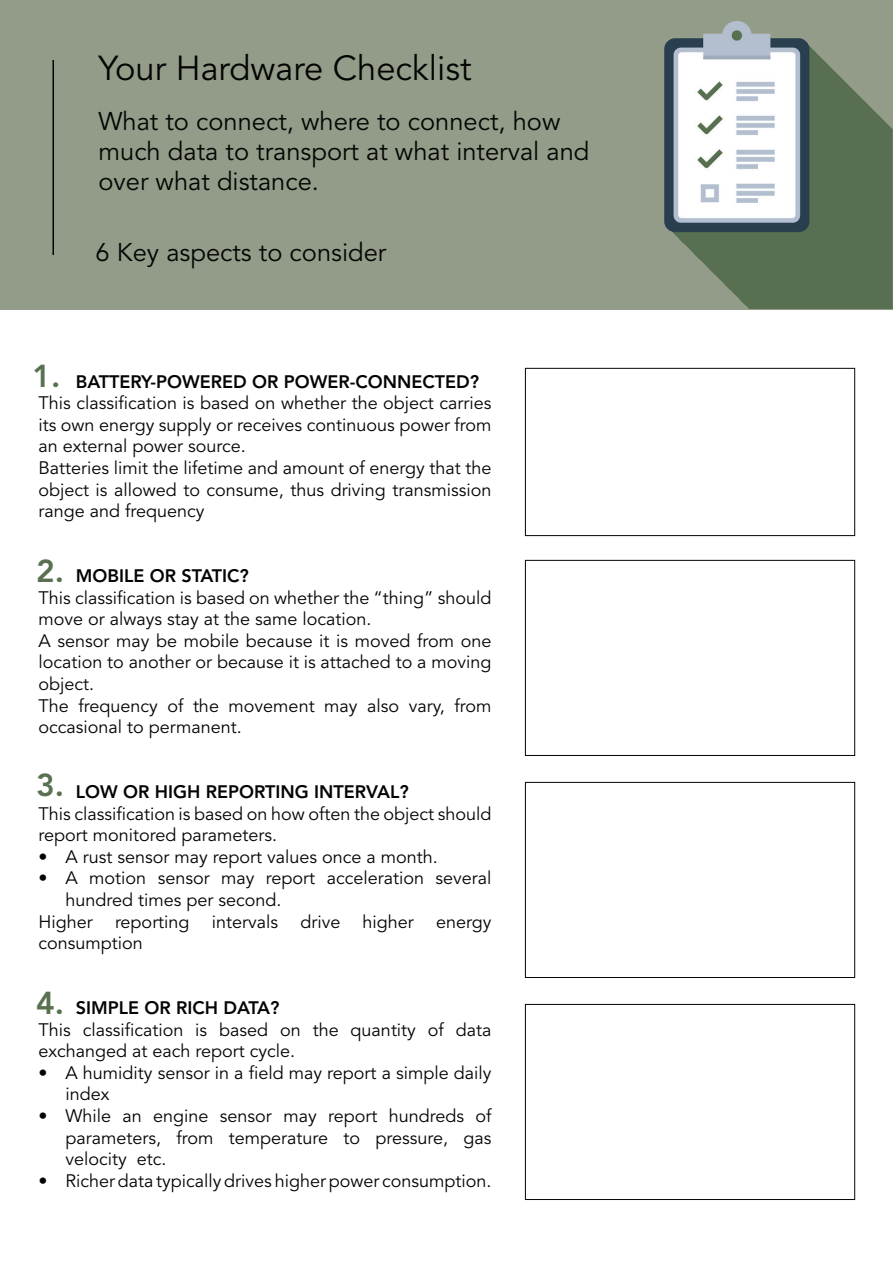
<style>
.page{position:relative;width:893px;height:1263px;background:#fff}
.page>*{position:absolute;margin:0;border:0;box-sizing:border-box;transform-origin:0 0}
.t1{font:34.5px "Avenir LT Std";color:#040503}
.t2{font:800 31.5px "Avenir LT Std";color:#597051}
.t3{font:25.5px/30px "Avenir LT Std";color:#040503}
.t4{font:18px/21.6px "Avenir LT Std";color:#040503}
.t5{font:800 18px "Avenir LT Std";color:#040503}
</style>
<div class="page">
<div style="left:0;top:0;width:893px;height:309px;background:#929c88"></div>
<div style="left:525px;top:1004px;width:330px;height:196px;border:1px solid #040503"></div>
<div style="left:525px;top:782px;width:330px;height:196px;border:1px solid #040503"></div>
<div style="left:525px;top:560px;width:330px;height:196px;border:1px solid #040503"></div>
<div style="left:525px;top:368px;width:330px;height:168px;border:1px solid #040503"></div>
<hr style="left:52px;top:60px;width:2px;height:195px;background:#040503">
<img style="left:664px;top:22px;width:229px;height:287px">
<h1 class="t1" style="left:98px;top:48px;width:375px">Your Hardware Checklist</h1>
<h3 class="t3" style="left:98px;top:107px;width:492px">What to connect, where to connect, how much data to transport at what interval and over what distance.</h3>
<h3 class="t3" style="left:95px;top:238px;width:292px">6 Key aspects to consider</h3>
<h2 class="t2" style="left:32px;top:358px;width:29px">1.</h2>
<p class="t5" style="left:76px;top:371px;width:405px">BATTERY-POWERED OR POWER-CONNECTED?</p>
<p class="t4" style="left:38px;top:393px;width:455px">This classification is based on whether the object carries its own energy supply or receives continuous power from an external power source.<br>Batteries limit the lifetime and amount of energy that the object is allowed to consume, thus driving transmission range and frequency</p>
<h2 class="t2" style="left:36px;top:553px;width:29px">2.</h2>
<p class="t5" style="left:76px;top:565px;width:175px">MOBILE OR STATIC?</p>
<p class="t4" style="left:38px;top:587px;width:455px">This classification is based on whether the “thing” should move or always stay at the same location.<br>A sensor may be mobile because it is moved from one location to another or because it is attached to a moving object.<br>The frequency of the movement may also vary, from occasional to permanent.</p>
<h2 class="t2" style="left:36px;top:767px;width:29px">3.</h2>
<p class="t5" style="left:76px;top:781px;width:335px">LOW OR HIGH REPORTING INTERVAL?</p>
<p class="t4" style="left:38px;top:803px;width:455px">This classification is based on how often the object should report monitored parameters.</p>
<p class="t4" style="left:38px;top:846px;width:401px">• A rust sensor may report values once a month.</p>
<p class="t4" style="left:38px;top:868px;width:454px">• A motion sensor may report acceleration several</p>
<p class="t4" style="left:65px;top:889px;width:218px">hundred times per second.</p>
<p class="t4" style="left:38px;top:911px;width:455px">Higher reporting intervals drive higher energy</p>
<p class="t4" style="left:38px;top:933px;width:106px">consumption</p>
<h2 class="t2" style="left:36px;top:985px;width:29px">4.</h2>
<p class="t5" style="left:76px;top:997px;width:205px">SIMPLE OR RICH DATA?</p>
<p class="t4" style="left:38px;top:1019px;width:454px">This classification is based on the quantity of data exchanged at each report cycle.</p>
<p class="t4" style="left:65px;top:1062px;width:428px;text-indent:-27px">• A humidity sensor in a field may report a simple daily index</p>
<p class="t4" style="left:65px;top:1105px;width:428px;text-align:justify;text-indent:-27px">• While an engine sensor may report hundreds of parameters, from temperature to pressure, gas velocity etc.</p>
<p class="t4" style="left:38px;top:1170px;width:455px">• Richer data typically drives higher power consumption.</p>
</div>
